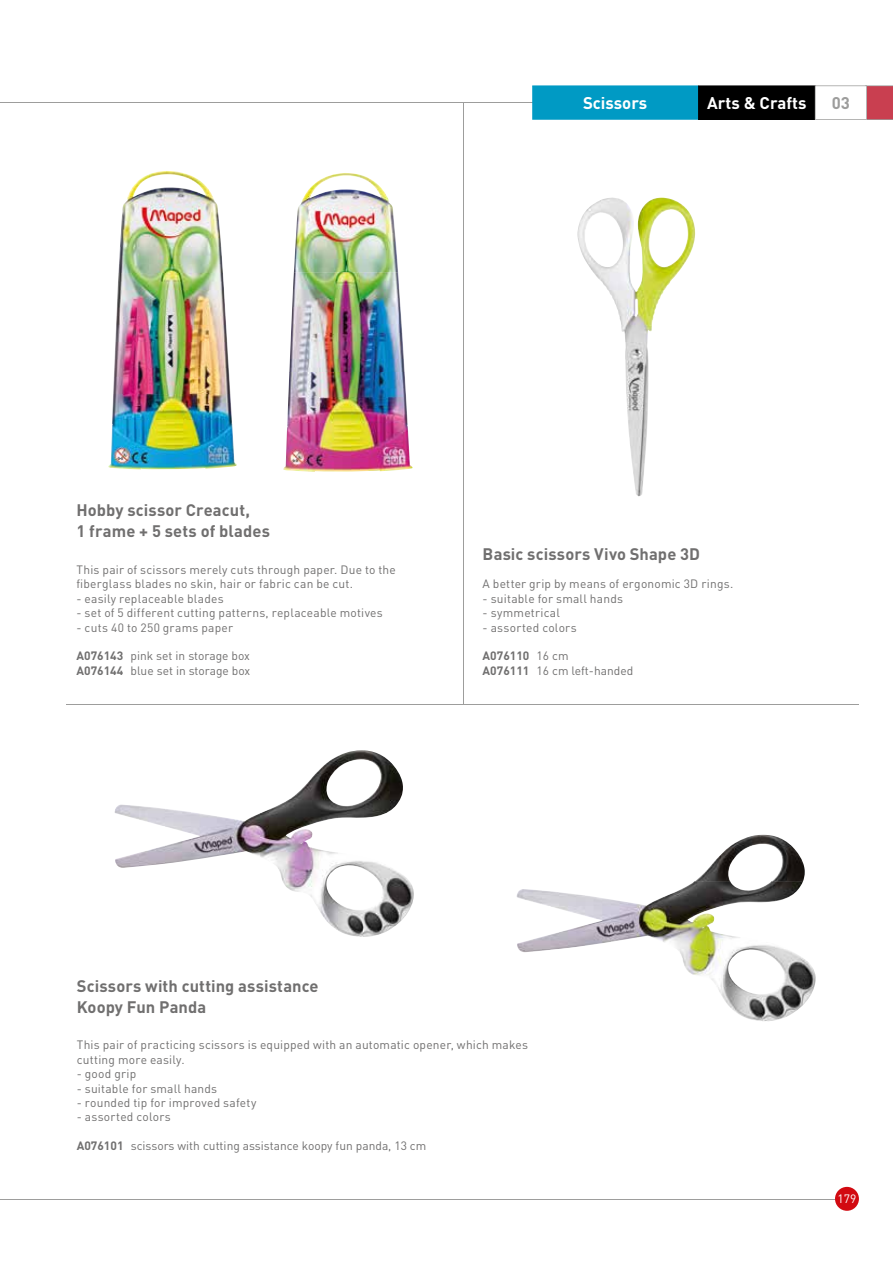
<style>
.page{position:relative;width:893px;height:1263px;background:#fff}
.page>*{position:absolute;margin:0;border:0;box-sizing:border-box;transform-origin:0 0}
.t1{font:700 16.8px "DIN Pro";color:#fff}
.t2{font:700 16.5px/21px "DIN Pro";letter-spacing:.005em;color:#706f6f}
.t3{font:12px/14.4px "DIN Pro";letter-spacing:.015em;color:#706f6f}
.t4{font:12px "DIN Pro";color:#fff}
.s1{font-weight:500;font-size:30px}
.s2{color:#9d9d9c}
.s3{font-weight:700}
</style>
<div class="page">
<img style="left:115px;top:750px;width:299px;height:187px">
<img style="left:516px;top:881px;width:299px;height:93px">
<img style="left:692px;top:974px;width:124px;height:47px">
<img style="left:695px;top:835px;width:110px;height:46px">
<img style="left:577px;top:197px;width:86px;height:300px">
<img style="left:108px;top:171px;width:129px;height:298px">
<img style="left:294px;top:173px;width:104px;height:99px">
<img style="left:289px;top:272px;width:116px;height:100px">
<img style="left:283px;top:372px;width:129px;height:100px">
<hr style="left:0;top:103px;width:787px;height:1px;background:#9d9d9c">
<hr style="left:0;top:1199px;width:847px;height:1px;background:#9d9d9c">
<svg style="left:532px;top:85px;width:361px;height:35px;background:#357185"></svg>
<hr style="left:67px;top:704px;width:792px;height:1px;background:#9d9d9c">
<hr style="left:463px;top:103px;width:1px;height:601px;background:#9d9d9c">
<div style="left:835px;top:1187px;width:24px;height:24px;background:#d20a11;border-radius:50%"></div>
<h1 class="t1" style="left:583px;top:91px;width:66px">Scissors</h1>
<h1 class="t1" style="left:707px;top:91px;width:153px">Arts &amp; Crafts<span class="s1">01.01</span><span class="s2">03</span></h1>
<h2 class="t2" style="left:77px;top:499px;width:195px">Hobby scissor Creacut,<br>1 frame + 5 sets of blades</h2>
<p class="t3" style="left:77px;top:562px;width:321px">This pair of scissors merely cuts through paper. Due to the fiberglass blades no skin, hair or fabric can be cut.</p>
<p class="t3" style="left:77px;top:591px;width:149px">- easily replaceable blades</p>
<p class="t3" style="left:77px;top:605px;width:308px">- set of 5 different cutting patterns, replaceable motives</p>
<p class="t3" style="left:77px;top:620px;width:158px">- cuts 40 to 250 grams paper</p>
<p class="t3" style="left:77px;top:648px;width:175px"><span class="s3">A076143</span> pink set in storage box<br><span class="s3">A076144</span> blue set in storage box</p>
<h2 class="t2" style="left:483px;top:542px;width:219px">Basic scissors Vivo Shape 3D</h2>
<p class="t3" style="left:483px;top:576px;width:252px">A better grip by means of ergonomic 3D rings.</p>
<p class="t3" style="left:483px;top:591px;width:142px">- suitable for small hands</p>
<p class="t3" style="left:483px;top:605px;width:79px">- symmetrical</p>
<p class="t3" style="left:483px;top:620px;width:96px">- assorted colors</p>
<p class="t3" style="left:483px;top:648px;width:152px"><span class="s3">A076110</span> 16 cm<br><span class="s3">A076111</span> 16 cm left-handed</p>
<h2 class="t2" style="left:77px;top:974px;width:243px">Scissors with cutting assistance<br>Koopy Fun Panda</h2>
<p class="t3" style="left:77px;top:1037px;width:453px">This pair of practicing scissors is equipped with an automatic opener, which makes cutting more easily.</p>
<p class="t3" style="left:77px;top:1066px;width:61px">- good grip</p>
<p class="t3" style="left:77px;top:1080px;width:142px">- suitable for small hands</p>
<p class="t3" style="left:77px;top:1095px;width:181px">- rounded tip for improved safety</p>
<p class="t3" style="left:77px;top:1109px;width:96px">- assorted colors</p>
<p class="t3" style="left:77px;top:1138px;width:351px"><span class="s3">A076101</span> scissors with cutting assistance koopy fun panda, 13 cm</p>
<p class="t4" style="left:838px;top:1191px;width:20px">179</p>
</div>
